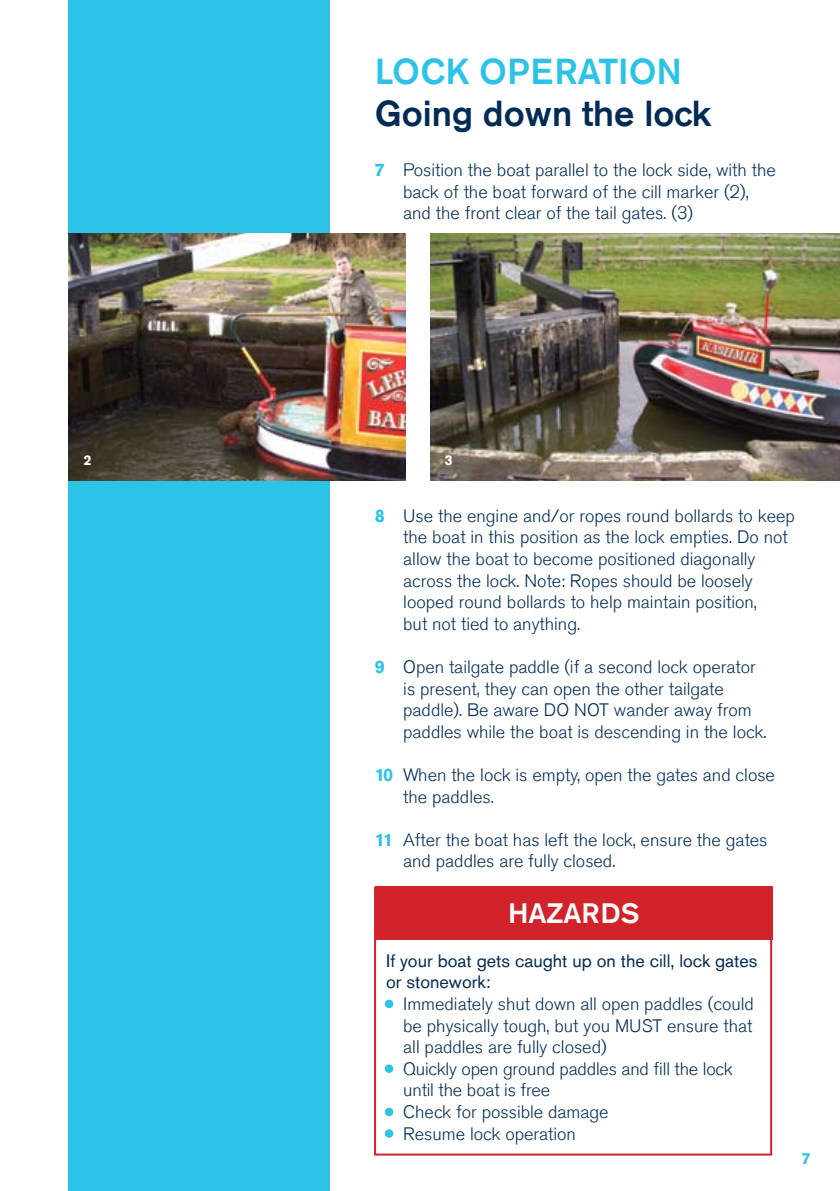
<style>
.page{position:relative;width:840px;height:1191px;background:#fff}
.page>*{position:absolute;margin:0;border:0;box-sizing:border-box;transform-origin:0 0}
.t1{font:500 36px "Akzidenz Grotesk BE";color:#002b54}
.t2{font:500 36px "Akzidenz Grotesk BE";color:#2dc3e7}
.t3{font:500 28px "Akzidenz Grotesk BE";color:#fff}
.t4{font:18px/21.6px "Akzidenz Grotesk BE Light";color:#002b54}
.t5{font:18px/21.6px "Akzidenz Grotesk BE";color:#002b54}
.t6{font:700 16px "Akzidenz Grotesk BE";color:#2dc3e7}
.t7{font:700 14px "Akzidenz Grotesk BE";color:#fff}
.s1{font-family:"Akzidenz Grotesk BE";font-weight:700;color:#2dc3e7}
.s2{font-family:"Akzidenz Grotesk BE";font-size:17px;color:#2dc3e7}
</style>
<div class="page">
<div style="left:68px;top:0;width:261px;height:1191px;background:#2dc3e7"></div>
<img style="left:68px;top:234px;width:337px;height:247px">
<img style="left:430px;top:234px;width:409px;height:247px">
<div style="left:375px;top:886px;width:396px;height:54px;background:#d2232a"></div>
<div style="left:374px;top:886px;width:397px;height:269px;border:2px solid #d2232a"></div>
<svg style="left:384px;top:999px;width:10px;height:10px"></svg>
<svg style="left:384px;top:1064px;width:10px;height:9px"></svg>
<svg style="left:384px;top:1107px;width:10px;height:10px"></svg>
<svg style="left:384px;top:1129px;width:10px;height:9px"></svg>
<h1 class="t2" style="left:374px;top:49px;width:308px">LOCK OPERATION</h1>
<h1 class="t1" style="left:374px;top:91px;width:337px">Going down the lock</h1>
<p class="t4" style="left:403px;top:159px;width:374px;text-indent:-28px"><span class="s1">7</span> Position the boat parallel to the lock side, with the back of the boat forward of the cill marker (2), and the front clear of the tail gates. (3)</p>
<p class="t7" style="left:84px;top:452px;width:9px">2</p>
<p class="t7" style="left:444px;top:452px;width:9px">3</p>
<p class="t4" style="left:403px;top:505px;width:393px;text-indent:-28px"><span class="s1">8</span> Use the engine and/or ropes round bollards to keep the boat in this position as the lock empties. Do not allow the boat to become positioned diagonally across the lock. Note: Ropes should be loosely looped round bollards to help maintain position,<br>but not tied to anything.</p>
<p class="t4" style="left:403px;top:656px;width:364px;text-indent:-28px"><span class="s1">9</span> Open tailgate paddle (if a second lock operator is present, they can open the other tailgate paddle). Be aware DO NOT wander away from paddles while the boat is descending in the lock.</p>
<p class="t4" style="left:403px;top:764px;width:373px;text-indent:-28px"><span class="s1">10</span> When the lock is empty, open the gates and close the paddles.</p>
<p class="t4" style="left:403px;top:829px;width:365px;text-indent:-28px"><span class="s1">11</span> After the boat has left the lock, ensure the gates and paddles are fully closed.</p>
<h2 class="t3" style="left:507px;top:895px;width:133px">HAZARDS</h2>
<p class="t5" style="left:386px;top:949px;width:372px">If your boat gets caught up on the cill, lock gates or stonework:</p>
<p class="t4" style="left:403px;top:993px;width:352px;text-align:justify;text-indent:-17px"><span class="s2">•</span> Immediately shut down all open paddles (could be physically tough, but you MUST ensure that all paddles are fully closed)</p>
<p class="t4" style="left:403px;top:1058px;width:331px;text-indent:-17px"><span class="s2">•</span> Quickly open ground paddles and fill the lock until the boat is free</p>
<p class="t4" style="left:386px;top:1101px;width:224px"><span class="s2">•</span> Check for possible damage</p>
<p class="t4" style="left:386px;top:1122px;width:191px"><span class="s2">•</span> Resume lock operation</p>
<p class="t6" style="left:801px;top:1149px;width:10px">7</p>
</div>
